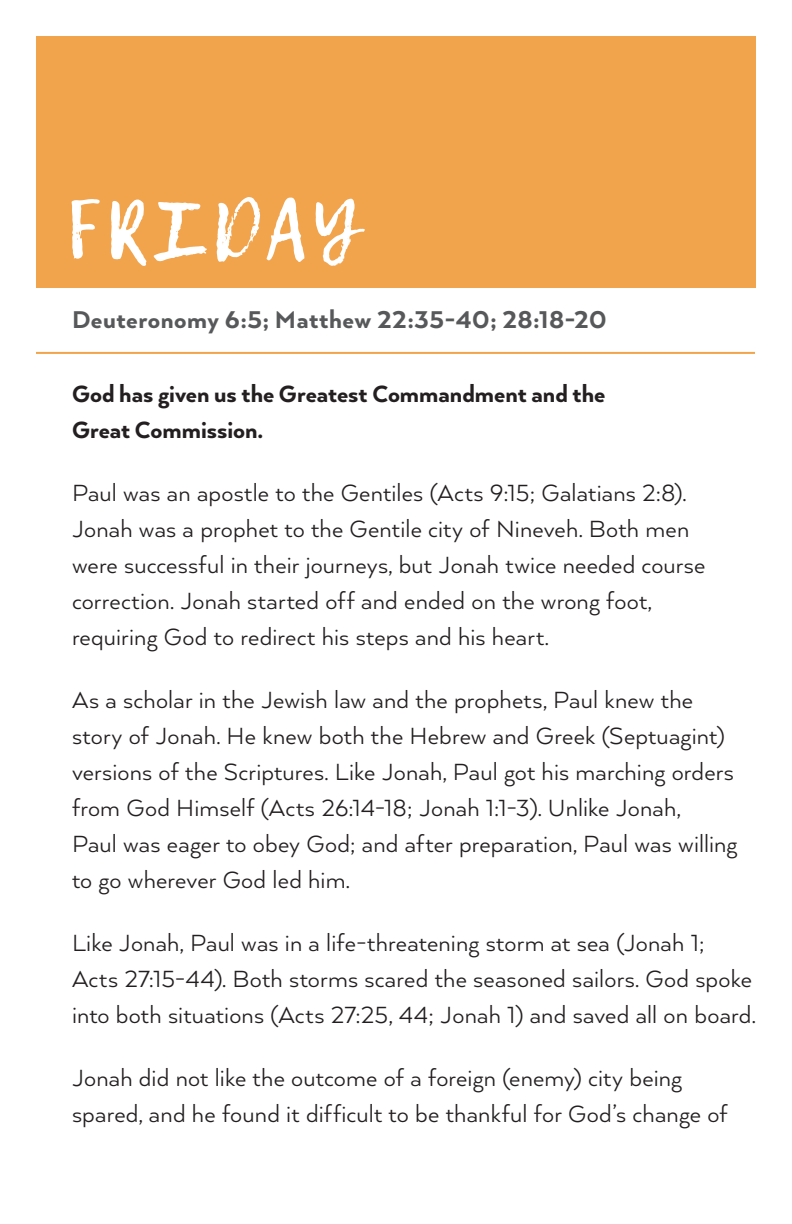
<style>
.page{position:relative;width:792px;height:1224px;background:#fff}
.page>*{position:absolute;margin:0;border:0;box-sizing:border-box;transform-origin:0 0}
.t1{font:80px "Lemon Tuesday";letter-spacing:.07em;color:#fff}
.t2{font:800 28px "Arquitecta";letter-spacing:.015em;color:#57585a}
.t3{font:27px/36px "Arquitecta";letter-spacing:.005em;color:#231f20}
.t4{font:800 27px/36px "Arquitecta";color:#231f20}
</style>
<div class="page">
<div style="left:36px;top:36px;width:720px;height:252px;background:#f2a44c"></div>
<hr style="left:36px;top:352px;width:719px;height:2px;background:#f2a44c">
<h1 class="t1" style="left:66px;top:182px;width:294px">FRIDAY</h1>
<p class="t2" style="left:72px;top:302px;width:536px">Deuteronomy 6:5; Matthew 22:35-40; 28:18-20</p>
<p class="t4" style="left:72px;top:375px;width:535px">God has given us the Greatest Commandment and the<br>Great Commission.</p>
<p class="t3" style="left:72px;top:474px;width:635px">Paul was an apostle to the Gentiles (Acts 9:15; Galatians 2:8).<br>Jonah was a prophet to the Gentile city of Nineveh. Both men were successful in their journeys, but Jonah twice needed course correction. Jonah started off and ended on the wrong foot, requiring God to redirect his steps and his heart.</p>
<p class="t3" style="left:72px;top:681px;width:667px">As a scholar in the Jewish law and the prophets, Paul knew the story of Jonah. He knew both the Hebrew and Greek (Septuagint) versions of the Scriptures. Like Jonah, Paul got his marching orders from God Himself (Acts 26:14-18; Jonah 1:1-3). Unlike Jonah,<br>Paul was eager to obey God; and after preparation, Paul was willing to go wherever God led him.</p>
<p class="t3" style="left:72px;top:924px;width:685px">Like Jonah, Paul was in a life-threatening storm at sea (Jonah 1;<br>Acts 27:15-44). Both storms scared the seasoned sailors. God spoke into both situations (Acts 27:25, 44; Jonah 1) and saved all on board.</p>
<p class="t3" style="left:72px;top:1059px;width:657px">Jonah did not like the outcome of a foreign (enemy) city being spared, and he found it difficult to be thankful for God’s change of</p>
</div>
